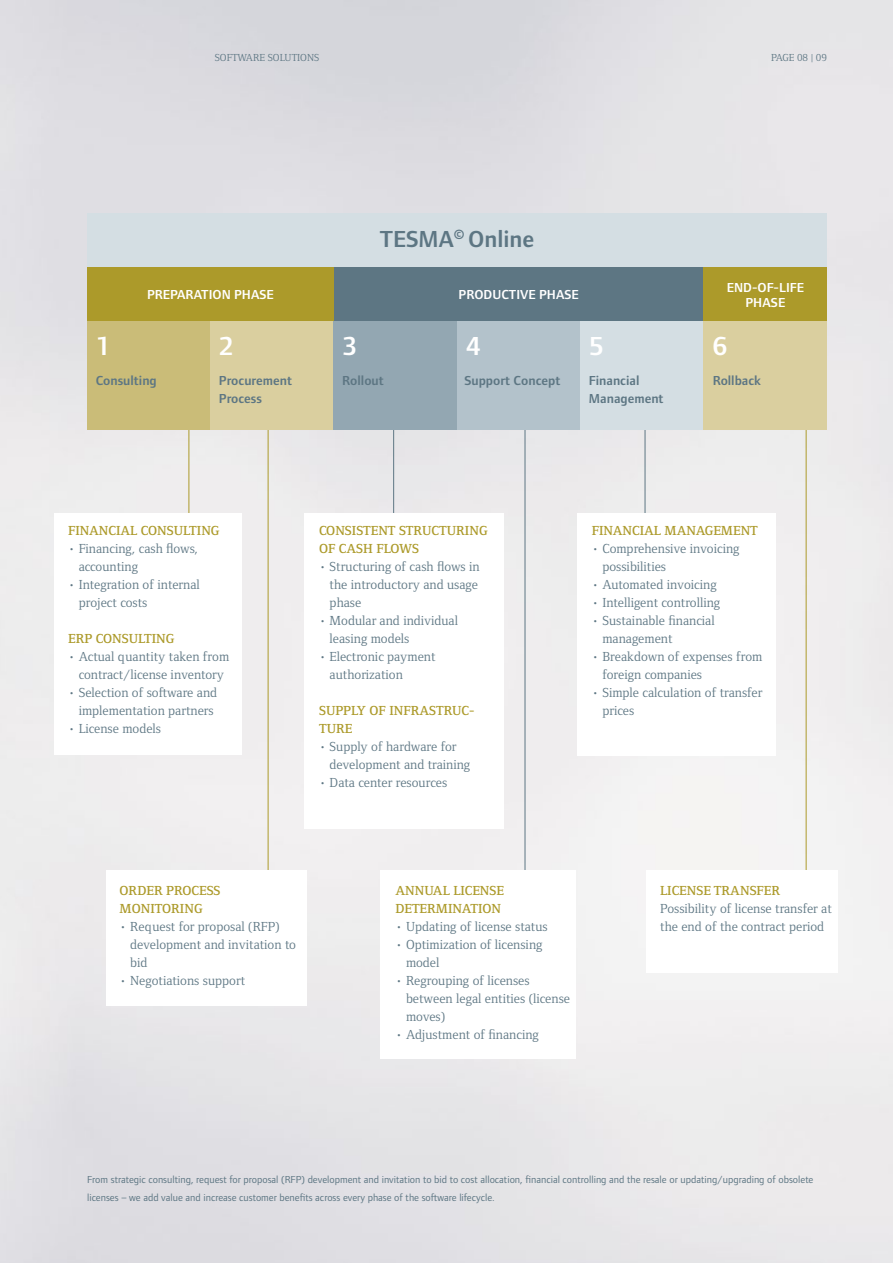
<style>
.page{position:relative;width:893px;height:1263px;background:#fff}
.page>*{position:absolute;margin:0;border:0;box-sizing:border-box;transform-origin:0 0}
.t1{font:600 27px "Foundry Form Sans OT2";color:#fff}
.t2{font:600 24px "Foundry Form Sans OT2";color:#5d7683}
.t3{font:13.5px/18px "Foundry Form Serif";color:#5d7683}
.t4{font:600 13.5px/18px "Foundry Form Serif";color:#ac9a2a}
.t5{font:600 13.5px/18px "Foundry Form Sans OT2";color:#5d7683}
.t6{font:600 13.5px/15px "Foundry Form Sans OT2";color:#fff;text-align:center}
.t7{font:10.5px/18px "Foundry Form Sans OT2";color:#5d7683}
.t8{font:10.5px "Foundry Form Serif";color:#5d7683}
</style>
<div class="page">
<hr style="left:268px;top:419px;width:1px;height:468px;background:#ac9a2a">
<hr style="left:525px;top:418px;width:1px;height:454px;background:#5d7683">
<hr style="left:806px;top:418px;width:1px;height:454px;background:#ac9a2a">
<hr style="left:189px;top:419px;width:1px;height:116px;background:#ac9a2a">
<hr style="left:645px;top:419px;width:1px;height:115px;background:#5d7683">
<hr style="left:393px;top:418px;width:1px;height:117px;background:#5d7683">
<div style="left:304px;top:513px;width:199px;height:316px;background:#fff"></div>
<div style="left:381px;top:870px;width:195px;height:189px;background:#fff"></div>
<div style="left:106px;top:870px;width:201px;height:136px;background:#fff"></div>
<div style="left:87px;top:213px;width:740px;height:54px;background:#d4dee3"></div>
<div style="left:87px;top:267px;width:247px;height:54px;background:#ac9a2a"></div>
<div style="left:334px;top:267px;width:370px;height:54px;background:#5d7683"></div>
<div style="left:704px;top:267px;width:123px;height:54px;background:#ac9a2a"></div>
<div style="left:87px;top:321px;width:123px;height:108px;background:#cabc78"></div>
<div style="left:210px;top:321px;width:124px;height:108px;background:#dacf9f"></div>
<div style="left:334px;top:321px;width:123px;height:108px;background:#93a7b2"></div>
<div style="left:457px;top:321px;width:123px;height:108px;background:#b3c2cb"></div>
<div style="left:580px;top:321px;width:124px;height:108px;background:#d4dee3"></div>
<div style="left:704px;top:321px;width:123px;height:108px;background:#dacf9f"></div>
<p class="t8" style="left:215px;top:50px;width:106px">SOFTWARE SOLUTIONS</p>
<p class="t8" style="left:771px;top:50px;width:57px">PAGE 08 | 09</p>
<h2 class="t2" style="left:380px;top:222px;width:156px">TESMA<sup>©</sup> Online</h2>
<p class="t6" style="left:147px;top:287px;width:128px">PREPARATION PHASE</p>
<p class="t6" style="left:459px;top:287px;width:122px">PRODUCTIVE PHASE</p>
<p class="t6" style="left:727px;top:279px;width:79px">END-OF-LIFE<br>PHASE</p>
<h1 class="t1" style="left:96px;top:326px;width:17px">1</h1>
<h1 class="t1" style="left:219px;top:326px;width:17px">2</h1>
<h1 class="t1" style="left:342px;top:326px;width:17px">3</h1>
<h1 class="t1" style="left:466px;top:326px;width:17px">4</h1>
<h1 class="t1" style="left:589px;top:326px;width:17px">5</h1>
<h1 class="t1" style="left:712px;top:326px;width:17px">6</h1>
<p class="t5" style="left:96px;top:371px;width:63px">Consulting</p>
<p class="t5" style="left:219px;top:371px;width:75px">Procurement<br>Process</p>
<p class="t5" style="left:342px;top:371px;width:43px">Rollout</p>
<p class="t5" style="left:464px;top:371px;width:97px">Support Concept</p>
<p class="t5" style="left:589px;top:371px;width:76px">Financial<br>Management</p>
<p class="t5" style="left:713px;top:371px;width:50px">Rollback</p>
<p class="t4" style="left:68px;top:521px;width:153px">FINANCIAL CONSULTING</p>
<p class="t3" style="left:79px;top:539px;width:121px;text-indent:-11px">• Financing, cash flows, accounting</p>
<p class="t3" style="left:79px;top:575px;width:123px;text-indent:-11px">• Integration of internal project costs</p>
<p class="t4" style="left:68px;top:629px;width:108px">ERP CONSULTING</p>
<p class="t3" style="left:68px;top:647px;width:163px;text-align:center">• Actual quantity taken from contract/license inventory</p>
<p class="t3" style="left:68px;top:683px;width:151px;text-align:center">• Selection of software and implementation partners</p>
<p class="t3" style="left:68px;top:719px;width:94px">• License models</p>
<p class="t4" style="left:319px;top:521px;width:170px">CONSISTENT STRUCTURING<br>OF CASH FLOWS</p>
<p class="t3" style="left:330px;top:557px;width:152px;text-indent:-11px">• Structuring of cash flows in the introductory and usage phase</p>
<p class="t3" style="left:330px;top:611px;width:130px;text-indent:-11px">• Modular and individual leasing models</p>
<p class="t3" style="left:330px;top:647px;width:107px;text-indent:-11px">• Electronic payment authorization</p>
<p class="t4" style="left:319px;top:701px;width:157px">SUPPLY OF INFRASTRUC-<br>TURE</p>
<p class="t3" style="left:330px;top:737px;width:142px;text-indent:-11px">• Supply of hardware for development and training</p>
<p class="t3" style="left:319px;top:773px;width:130px">• Data center resources</p>
<p class="t4" style="left:592px;top:521px;width:168px">FINANCIAL MANAGEMENT</p>
<p class="t3" style="left:602px;top:539px;width:139px;text-indent:-11px">• Comprehensive invoicing possibilities</p>
<p class="t3" style="left:592px;top:575px;width:126px">• Automated invoicing</p>
<p class="t3" style="left:592px;top:593px;width:130px">• Intelligent controlling</p>
<p class="t3" style="left:602px;top:611px;width:114px;text-indent:-11px">• Sustainable financial management</p>
<p class="t3" style="left:602px;top:647px;width:161px;text-indent:-11px">• Breakdown of expenses from foreign companies</p>
<p class="t3" style="left:602px;top:683px;width:161px;text-indent:-11px">• Simple calculation of transfer prices</p>
<p class="t4" style="left:120px;top:881px;width:102px">ORDER PROCESS<br>MONITORING</p>
<p class="t3" style="left:130px;top:917px;width:167px;text-indent:-11px">• Request for proposal (RFP) development and invitation to bid</p>
<p class="t3" style="left:120px;top:971px;width:127px">• Negotiations support</p>
<p class="t4" style="left:395px;top:881px;width:110px">ANNUAL LICENSE<br>DETERMINATION</p>
<p class="t3" style="left:395px;top:917px;width:154px">• Updating of license status</p>
<p class="t3" style="left:406px;top:935px;width:138px;text-indent:-11px">• Optimization of licensing model</p>
<p class="t3" style="left:406px;top:971px;width:166px;text-indent:-11px">• Regrouping of licenses between legal entities (license moves)</p>
<p class="t3" style="left:395px;top:1025px;width:145px">• Adjustment of financing</p>
<p class="t4" style="left:660px;top:881px;width:121px">LICENSE TRANSFER</p>
<p class="t3" style="left:660px;top:899px;width:173px">Possibility of license transfer at the end of the contract period</p>
<p class="t7" style="left:87px;top:1170px;width:728px">From strategic consulting, request for proposal (RFP) development and invitation to bid to cost allocation, financial controlling and the resale or updating/upgrading of obsolete licenses – we add value and increase customer benefits across every phase of the software lifecycle.</p>
</div>
